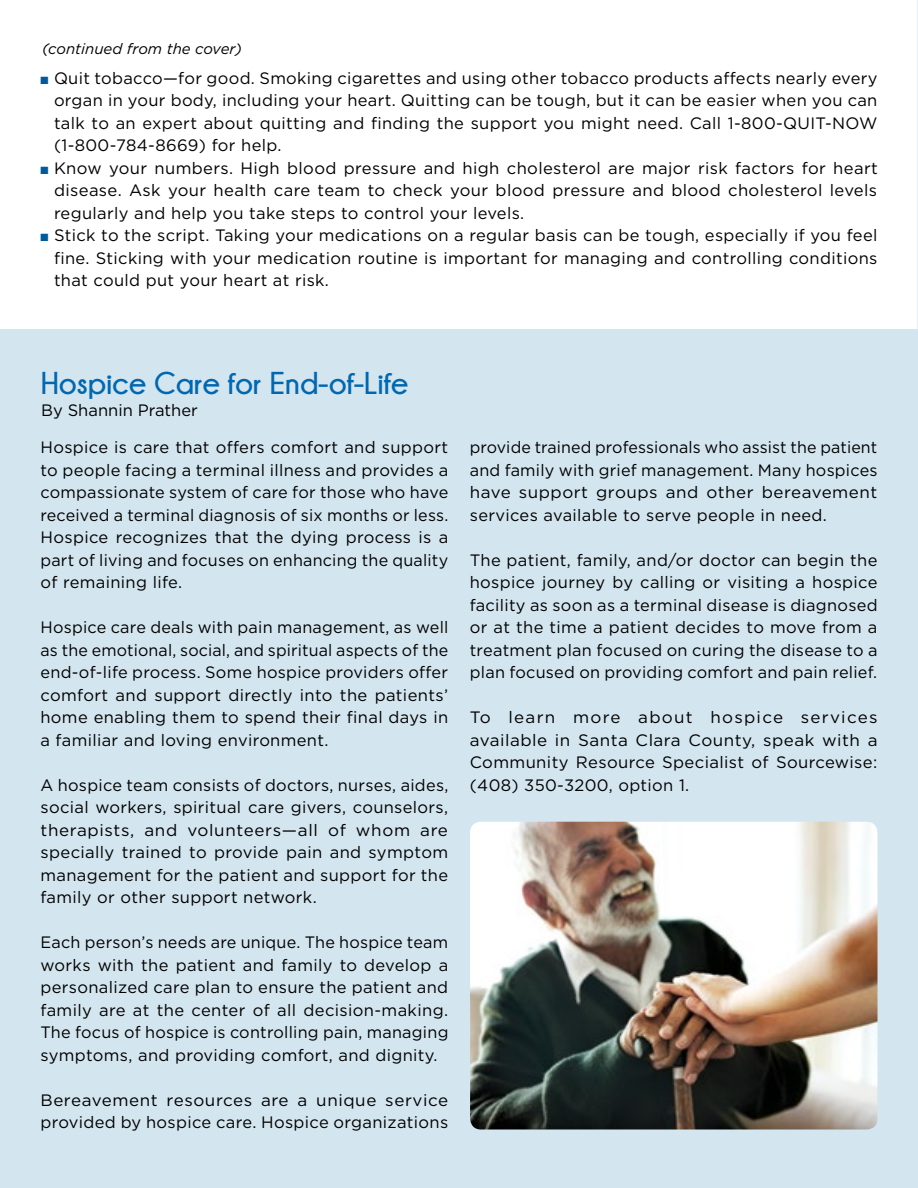
<style>
.page{position:relative;width:918px;height:1188px;background:#fff}
.page>*{position:absolute;margin:0;border:0;box-sizing:border-box;transform-origin:0 0}
.t1{font:700 31.5px "Champagne&Limousines";color:#0067b1}
.t2{font:16.5px/22.5px "Gotham";letter-spacing:.02em;color:#000;text-align:justify}
.t3{font:16.5px "Gotham";color:#000}
.t4{font:italic 15px "Gotham";color:#000}
.s1{color:#005a9c}
</style>
<div class="page">
<hr style="left:917px;top:0;width:1px;height:615px;background:#e3f2f8">
<div style="left:0;top:329px;width:918px;height:859px;background:#d3e5ee"></div>
<img style="left:470px;top:822px;width:408px;height:308px">
<p class="t4" style="left:42px;top:39px;width:202px">(continued from the cover)</p>
<p class="t2" style="left:54px;top:66px;width:825px;text-indent:-13px"><span class="s1">■</span> Quit tobacco—for good. Smoking cigarettes and using other tobacco products affects nearly every organ in your body, including your heart. Quitting can be tough, but it can be easier when you can talk to an expert about quitting and finding the support you might need. Call 1-800-QUIT-NOW (1-800-784-8669) for help.</p>
<p class="t2" style="left:54px;top:156px;width:825px;text-indent:-13px"><span class="s1">■</span> Know your numbers. High blood pressure and high cholesterol are major risk factors for heart disease. Ask your health care team to check your blood pressure and blood cholesterol levels regularly and help you take steps to control your levels.</p>
<p class="t2" style="left:54px;top:224px;width:825px;text-indent:-13px"><span class="s1">■</span> Stick to the script. Taking your medications on a regular basis can be tough, especially if you feel fine. Sticking with your medication routine is important for managing and controlling conditions that could put your heart at risk.</p>
<h1 class="t1" style="left:41px;top:365px;width:368px">Hospice Care for End-of-Life</h1>
<p class="t3" style="left:41px;top:400px;width:158px">By Shannin Prather</p>
<p class="t2" style="left:40px;top:436px;width:409px">Hospice is care that offers comfort and support to people facing a terminal illness and provides a compassionate system of care for those who have received a terminal diagnosis of six months or less.<br>Hospice recognizes that the dying process is a part of living and focuses on enhancing the quality of remaining life.</p>
<p class="t2" style="left:40px;top:616px;width:409px">Hospice care deals with pain management, as well as the emotional, social, and spiritual aspects of the end-of-life process. Some hospice providers offer comfort and support directly into the patients’ home enabling them to spend their final days in a familiar and loving environment.</p>
<p class="t2" style="left:40px;top:773px;width:409px">A hospice team consists of doctors, nurses, aides, social workers, spiritual care givers, counselors, therapists, and volunteers—all of whom are specially trained to provide pain and symptom management for the patient and support for the family or other support network.</p>
<p class="t2" style="left:40px;top:931px;width:409px">Each person’s needs are unique. The hospice team works with the patient and family to develop a personalized care plan to ensure the patient and family are at the center of all decision-making.<br>The focus of hospice is controlling pain, managing symptoms, and providing comfort, and dignity.</p>
<p class="t2" style="left:40px;top:1088px;width:409px">Bereavement resources are a unique service provided by hospice care. Hospice organizations</p>
<p class="t2" style="left:470px;top:436px;width:409px">provide trained professionals who assist the patient and family with grief management. Many hospices have support groups and other bereavement services available to serve people in need.</p>
<p class="t2" style="left:470px;top:548px;width:409px">The patient, family, and/or doctor can begin the hospice journey by calling or visiting a hospice facility as soon as a terminal disease is diagnosed or at the time a patient decides to move from a treatment plan focused on curing the disease to a plan focused on providing comfort and pain relief.</p>
<p class="t2" style="left:470px;top:706px;width:409px">To learn more about hospice services available in Santa Clara County, speak with a Community Resource Specialist of Sourcewise: (408) 350-3200, option 1.</p>
</div>
